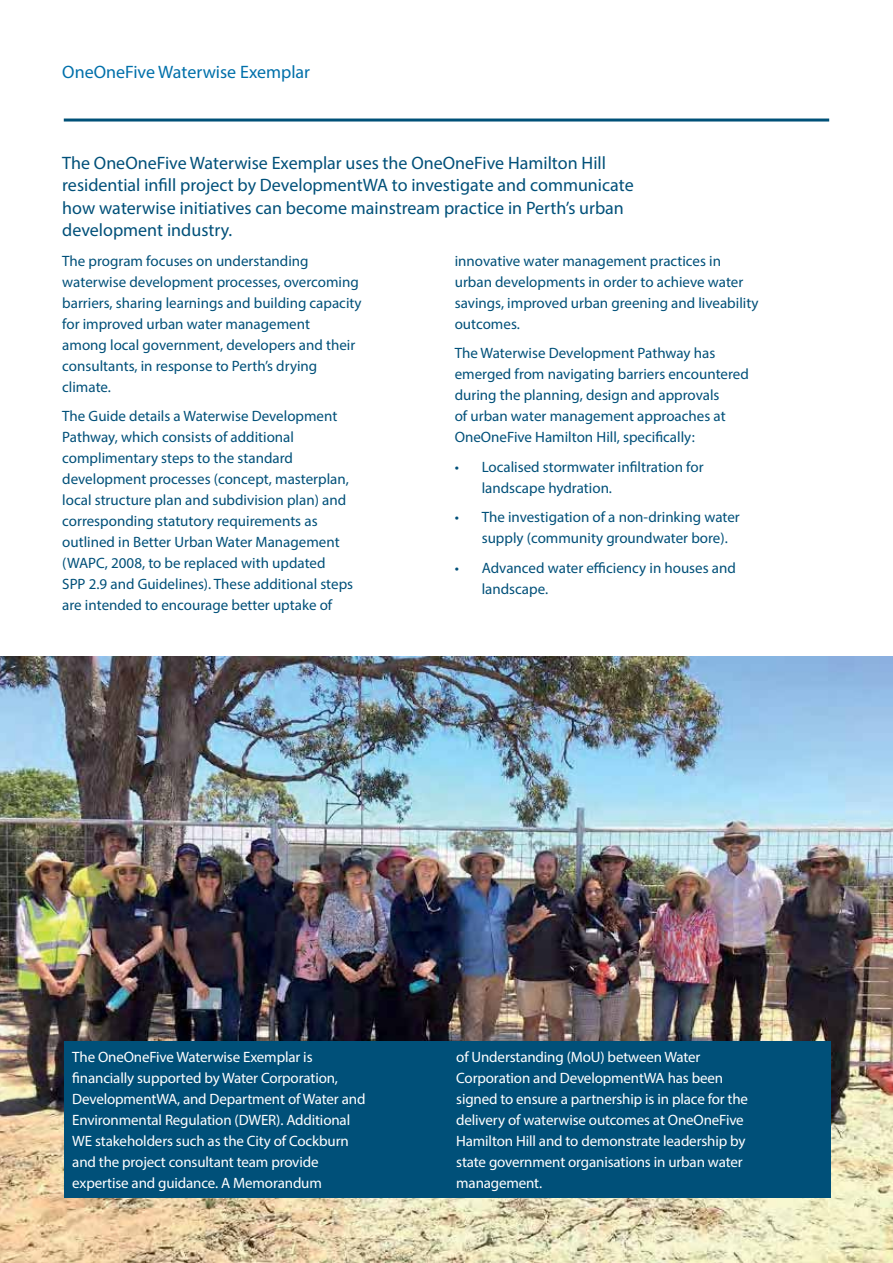
<style>
.page{position:relative;width:893px;height:1263px;background:#fff}
.page>*{position:absolute;margin:0;border:0;box-sizing:border-box;transform-origin:0 0}
.t1{font:18px/22.5px "Myriad Pro";color:#005079}
.t2{font:18px "Myriad Pro";color:#0070aa}
.t3{font:15px/21px "Myriad Pro";color:#005079}
.t4{font:15px/21px "Myriad Pro";letter-spacing:-.01em;color:#fff}
</style>
<div class="page">
<hr style="left:64px;top:119px;width:765px;height:3px;background:#005178">
<img style="left:0;top:657px;width:893px;height:606px">
<div style="left:64px;top:1041px;width:767px;height:157px;background:#005079"></div>
<p class="t2" style="left:62px;top:65px;width:249px">OneOneFive Waterwise Exemplar</p>
<p class="t1" style="left:62px;top:153px;width:573px">The OneOneFive Waterwise Exemplar uses the OneOneFive Hamilton Hill residential infill project by DevelopmentWA to investigate and communicate how waterwise initiatives can become mainstream practice in Perth’s urban development industry.</p>
<p class="t3" style="left:62px;top:252px;width:301px">The program focuses on understanding waterwise development processes, overcoming barriers, sharing learnings and building capacity for improved urban water management<br>among local government, developers and their consultants, in response to Perth’s drying climate.</p>
<p class="t3" style="left:62px;top:407px;width:292px">The Guide details a Waterwise Development Pathway, which consists of additional complimentary steps to the standard development processes (concept, masterplan, local structure plan and subdivision plan) and corresponding statutory requirements as outlined in Better Urban Water Management (WAPC, 2008, to be replaced with updated<br>SPP 2.9 and Guidelines). These additional steps are intended to encourage better uptake of</p>
<p class="t3" style="left:455px;top:252px;width:305px">innovative water management practices in urban developments in order to achieve water savings, improved urban greening and liveability outcomes.</p>
<p class="t3" style="left:455px;top:344px;width:296px">The Waterwise Development Pathway has emerged from navigating barriers encountered during the planning, design and approvals<br>of urban water management approaches at OneOneFive Hamilton Hill, specifically:</p>
<p class="t3" style="left:482px;top:458px;width:223px;text-indent:-27px">• Localised stormwater infiltration for landscape hydration.</p>
<p class="t3" style="left:482px;top:508px;width:260px;text-indent:-27px">• The investigation of a non-drinking water supply (community groundwater bore).</p>
<p class="t3" style="left:482px;top:559px;width:256px;text-indent:-27px">• Advanced water efficiency in houses and landscape.</p>
<p class="t4" style="left:72px;top:1048px;width:295px">The OneOneFive Waterwise Exemplar is financially supported by Water Corporation, DevelopmentWA, and Department of Water and Environmental Regulation (DWER). Additional WE stakeholders such as the City of Cockburn and the project consultant team provide expertise and guidance. A Memorandum</p>
<p class="t4" style="left:456px;top:1048px;width:293px">of Understanding (MoU) between Water Corporation and DevelopmentWA has been signed to ensure a partnership is in place for the delivery of waterwise outcomes at OneOneFive Hamilton Hill and to demonstrate leadership by state government organisations in urban water management.</p>
</div>
